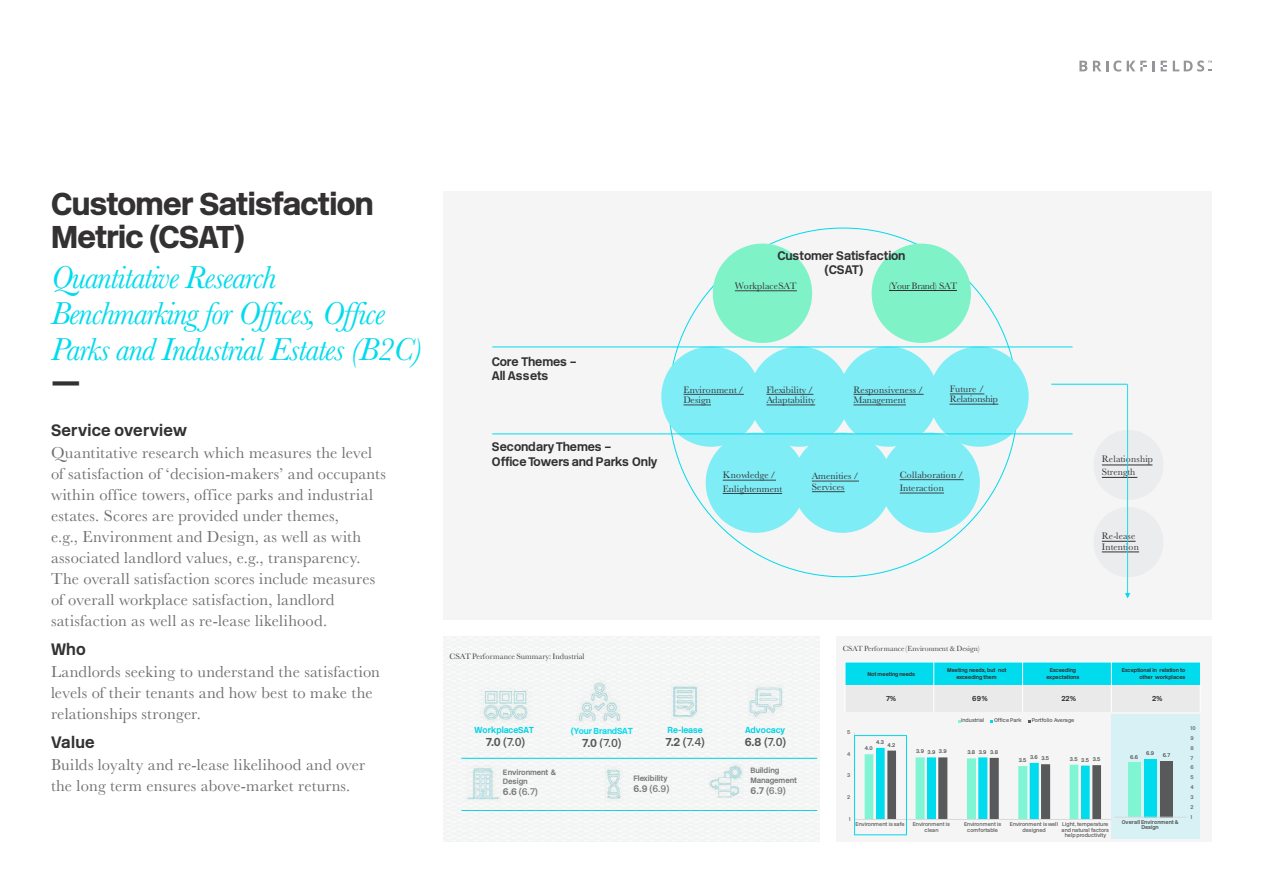
<style>
.page{position:relative;width:1263px;height:893px;background:#fff}
.page>*{position:absolute;margin:0;border:0;box-sizing:border-box;transform-origin:0 0}
.t1{font:italic 33px/36px "Baskerville";letter-spacing:-.03em;color:#00dbed}
.t2{font:900 31.5px/33px "New Rail Alphabet";letter-spacing:-.02em;color:#333132}
.t3{font:16.5px/21px "Baskerville";letter-spacing:.01em;color:#706f6f}
.t4{font:700 16.5px "New Rail Alphabet";letter-spacing:.015em;color:#333132}
.t5{font:700 12.45px/14.2px "New Rail Alphabet";letter-spacing:-.01em;color:#333033}
.t6{font:500 11.55px "New Rail Alphabet";color:#595959}
.t7{font:9.75px/10.6px "Baskerville";letter-spacing:.015em;color:#333033}
.t8{font:500 9.75px "New Rail Alphabet";color:#7f7f7f}
.t9{font:9.75px/10.2px "Baskerville";letter-spacing:-.015em;color:#333033}
.t10{font:9.75px "Baskerville";letter-spacing:-.04em;color:#333033}
.t11{font:700 8.7px "New Rail Alphabet";letter-spacing:-.02em;color:#00dbed}
.t12{font:8.25px "Baskerville";color:#414042}
.t13{font:700 7.8px/9.8px "New Rail Alphabet";letter-spacing:-.005em;color:#7f7f7f}
.t14{font:7.8px "Baskerville";color:#414042}
.t15{font:700 7.2px "New Rail Alphabet";color:#333033}
.t16{font:500 5.4px/5.4px "New Rail Alphabet";color:#595959;text-align:center}
.t17{font:700 5.4px/6.3px "New Rail Alphabet";letter-spacing:-.005em;color:#333033;text-align:center}
.t18{font:500 5.4px "New Rail Alphabet";color:#404040}
.t19{font:700 5.4px/5.4px "New Rail Alphabet";letter-spacing:.005em;color:#595959;text-align:center}
.s1{font-weight:700}
</style>
<div class="page">
<svg style="left:444px;top:636px;width:375px;height:206px"></svg>
<div style="left:836px;top:636px;width:376px;height:206px;background:#f5f5f5"></div>
<div style="left:1111px;top:714px;width:89px;height:125px;background:#d7f1f4"></div>
<div style="left:845px;top:662px;width:89px;height:24px;background:#00dbed"></div>
<div style="left:934px;top:662px;width:88px;height:24px;background:#00dbed"></div>
<div style="left:1022px;top:662px;width:89px;height:24px;background:#00dbed"></div>
<div style="left:1111px;top:662px;width:89px;height:24px;background:#00dbed"></div>
<div style="left:845px;top:686px;width:89px;height:26px;background:#ebeaeb"></div>
<div style="left:934px;top:686px;width:88px;height:26px;background:#ebeaeb"></div>
<div style="left:1022px;top:686px;width:89px;height:26px;background:#ebeaeb"></div>
<div style="left:1111px;top:686px;width:89px;height:26px;background:#ebeaeb"></div>
<hr style="left:933px;top:662px;width:1px;height:50px;background:#fff">
<hr style="left:1022px;top:662px;width:1px;height:50px;background:#fff">
<hr style="left:1111px;top:662px;width:1px;height:50px;background:#fff">
<hr style="left:845px;top:662px;width:1px;height:50px;background:#fff">
<hr style="left:845px;top:662px;width:355px;height:1px;background:#fff">
<svg style="left:865px;top:748px;width:236px;height:71px"></svg>
<hr style="left:854px;top:733px;width:1px;height:86px;background:#d9d9d9">
<hr style="left:854px;top:819px;width:257px;height:1px;background:#d9d9d9">
<div style="left:1128px;top:762px;width:12px;height:55px;background:#7ff5d4"></div>
<div style="left:1144px;top:759px;width:12px;height:58px;background:#00dbed"></div>
<div style="left:1160px;top:761px;width:13px;height:56px;background:#58595b"></div>
<hr style="left:1114px;top:817px;width:73px;height:1px;background:#d9d9d9">
<div style="left:854px;top:735px;width:53px;height:100px;border:1px solid #00dbed"></div>
<div style="left:444px;top:191px;width:768px;height:428px;background:#f5f5f5"></div>
<svg style="left:727px;top:228px;width:233px;height:350px"></svg>
<hr style="left:492px;top:346px;width:580px;height:1px;background:#00dbed">
<hr style="left:492px;top:433px;width:580px;height:1px;background:#00dbed">
<hr style="left:1051px;top:384px;width:76px;height:1px;background:#00dbed">
<svg style="left:1093px;top:384px;width:60px;height:214px"></svg>
<svg style="left:661px;top:244px;width:368px;height:289px"></svg>
<hr style="left:889px;top:290px;width:68px;height:1px;background:#333033">
<svg style="left:1079px;top:61px;width:8px;height:10px"></svg>
<svg style="left:1152px;top:61px;width:2px;height:10px"></svg>
<svg style="left:1161px;top:61px;width:6px;height:10px"></svg>
<svg style="left:1127px;top:61px;width:19px;height:10px"></svg>
<svg style="left:1093px;top:61px;width:28px;height:11px"></svg>
<svg style="left:1173px;top:61px;width:39px;height:11px"></svg>
<h2 class="t2" style="left:51px;top:187px;width:324px">Customer Satisfaction<br>Metric (CSAT)</h2>
<h1 class="t1" style="left:51px;top:260px;width:373px">Quantitative Research<br>Benchmarking for Offices, Office<br>Parks and Industrial Estates (B2C)</h1>
<h2 class="t2" style="left:51px;top:366px;width:31px">—</h2>
<p class="t4" style="left:51px;top:419px;width:137px">Service overview</p>
<p class="t3" style="left:51px;top:442px;width:336px">Quantitative research which measures the level of satisfaction of ‘decision-makers’ and occupants within office towers, office parks and industrial estates. Scores are provided under themes,<br>e.g., Environment and Design, as well as with associated landlord values, e.g., transparency.<br>The overall satisfaction scores include measures of overall workplace satisfaction, landlord satisfaction as well as re-lease likelihood.</p>
<p class="t4" style="left:51px;top:638px;width:36px">Who</p>
<p class="t3" style="left:51px;top:661px;width:331px">Landlords seeking to understand the satisfaction levels of their tenants and how best to make the relationships stronger.</p>
<p class="t4" style="left:51px;top:731px;width:45px">Value</p>
<p class="t3" style="left:51px;top:755px;width:316px">Builds loyalty and re-lease likelihood and over the long term ensures above-market returns.</p>
<p class="t5" style="left:492px;top:354px;width:87px">Core Themes –<br>All Assets</p>
<p class="t5" style="left:492px;top:440px;width:167px">Secondary Themes –<br>Office Towers and Parks Only</p>
<p class="t5" style="left:777px;top:248px;width:129px;text-align:center">Customer Satisfaction (CSAT)</p>
<p class="t7" style="left:735px;top:281px;width:63px">WorkplaceSAT</p>
<p class="t10" style="left:889px;top:280px;width:70px">(Your Brand) SAT</p>
<p class="t7" style="left:683px;top:384px;width:62px">Environment /<br>Design</p>
<p class="t7" style="left:766px;top:384px;width:50px">Flexibility /<br>Adaptability</p>
<p class="t7" style="left:853px;top:384px;width:71px">Responsiveness /<br>Management</p>
<p class="t9" style="left:950px;top:384px;width:50px">Future /<br>Relationship</p>
<p class="t7" style="left:723px;top:469px;width:61px;line-height:13.4px">Knowledge /<br>Enlightenment</p>
<p class="t7" style="left:812px;top:471px;width:48px">Amenities /<br>Services</p>
<p class="t7" style="left:900px;top:468px;width:65px;line-height:13.4px">Collaboration /<br>Interaction</p>
<p class="t7" style="left:1102px;top:452px;width:53px;line-height:13.4px">Relationship<br>Strength</p>
<p class="t7" style="left:1102px;top:531px;width:39px">Re-lease<br>Intention</p>
<p class="t12" style="left:449px;top:651px;width:137px">CSAT Performance Summary: Industrial</p>
<p class="t11" style="left:475px;top:724px;width:61px">WorkplaceSAT</p>
<p class="t6" style="left:486px;top:735px;width:41px"><span class="s1">7.0</span> (7.0)</p>
<p class="t11" style="left:571px;top:725px;width:63px">(Your BrandSAT</p>
<p class="t6" style="left:582px;top:735px;width:41px"><span class="s1">7.0</span> (7.0)</p>
<p class="t11" style="left:667px;top:724px;width:37px">Re-lease</p>
<p class="t6" style="left:665px;top:735px;width:41px"><span class="s1">7.2</span> (7.4)</p>
<p class="t11" style="left:745px;top:724px;width:41px">Advocacy</p>
<p class="t6" style="left:745px;top:735px;width:43px"><span class="s1">6.8</span> (7.0)</p>
<p class="t14" style="left:843px;top:643px;width:138px">CSAT Performance (Environment &amp; Design)</p>
<p class="t17" style="left:867px;top:670px;width:49px">Not meeting needs</p>
<p class="t17" style="left:947px;top:667px;width:61px">Meeting needs, but not exceeding them</p>
<p class="t17" style="left:1046px;top:667px;width:34px">Exceeding expectations</p>
<p class="t17" style="left:1122px;top:667px;width:65px;text-align:right">Exceptional in relation to other workplaces</p>
<p class="t15" style="left:886px;top:693px;width:12px">7%</p>
<p class="t15" style="left:972px;top:693px;width:17px">69%</p>
<p class="t15" style="left:1061px;top:693px;width:16px">22%</p>
<p class="t15" style="left:1152px;top:693px;width:12px">2%</p>
<p class="t16" style="left:847px;top:729px;width:5px">5</p>
<p class="t16" style="left:847px;top:751px;width:5px">4</p>
<p class="t18" style="left:876px;top:738px;width:9px">4.3</p>
<p class="t18" style="left:887px;top:741px;width:9px">4.2</p>
<p class="t18" style="left:865px;top:745px;width:9px">4.0</p>
<p class="t16" style="left:961px;top:718px;width:25px">Industrial</p>
<p class="t16" style="left:994px;top:718px;width:29px">Office Park</p>
<p class="t16" style="left:1032px;top:718px;width:44px">Portfolio Average</p>
<p class="t18" style="left:916px;top:748px;width:9px">3.9</p>
<p class="t18" style="left:967px;top:749px;width:9px">3.8</p>
<p class="t18" style="left:939px;top:748px;width:9px">3.9</p>
<p class="t18" style="left:990px;top:748px;width:9px">3.8</p>
<p class="t18" style="left:927px;top:748px;width:9px">3.9</p>
<p class="t18" style="left:979px;top:748px;width:9px">3.9</p>
<p class="t18" style="left:1030px;top:753px;width:9px">3.6</p>
<p class="t18" style="left:1041px;top:755px;width:9px">3.5</p>
<p class="t18" style="left:1093px;top:756px;width:9px">3.5</p>
<p class="t18" style="left:1019px;top:757px;width:9px">3.5</p>
<p class="t18" style="left:1070px;top:755px;width:9px">3.5</p>
<p class="t18" style="left:1081px;top:756px;width:9px">3.5</p>
<p class="t18" style="left:1130px;top:753px;width:9px">6.6</p>
<p class="t18" style="left:1146px;top:750px;width:9px">6.9</p>
<p class="t18" style="left:1163px;top:751px;width:9px">6.7</p>
<p class="t16" style="left:1190px;top:725px;width:7px">10</p>
<p class="t16" style="left:1190px;top:735px;width:5px">9</p>
<p class="t16" style="left:1190px;top:745px;width:5px">8</p>
<p class="t16" style="left:1190px;top:755px;width:4px">7</p>
<p class="t13" style="left:503px;top:767px;width:55px">Environment &amp;<br>Design</p>
<p class="t8" style="left:503px;top:785px;width:36px"><span class="s1">6.6</span> (6.7)</p>
<p class="t13" style="left:633px;top:773px;width:36px">Flexibility</p>
<p class="t8" style="left:633px;top:782px;width:37px"><span class="s1">6.9</span> (6.9)</p>
<p class="t13" style="left:750px;top:766px;width:48px">Building<br>Management</p>
<p class="t8" style="left:750px;top:784px;width:37px"><span class="s1">6.7</span> (6.9)</p>
<p class="t16" style="left:1190px;top:765px;width:5px">6</p>
<p class="t16" style="left:847px;top:773px;width:5px">3</p>
<p class="t16" style="left:1190px;top:774px;width:5px">5</p>
<p class="t16" style="left:1190px;top:784px;width:5px">4</p>
<p class="t16" style="left:847px;top:794px;width:5px">2</p>
<p class="t16" style="left:1190px;top:794px;width:5px">3</p>
<p class="t16" style="left:1190px;top:804px;width:5px">2</p>
<p class="t16" style="left:849px;top:816px;width:3px">1</p>
<p class="t16" style="left:855px;top:822px;width:51px">Environment is safe</p>
<p class="t16" style="left:913px;top:822px;width:39px">Environment is clean</p>
<p class="t16" style="left:964px;top:822px;width:39px">Environment is comfortable</p>
<p class="t16" style="left:1010px;top:822px;width:50px">Environment is well designed</p>
<p class="t16" style="left:1061px;top:822px;width:49px">Light, temperature and natural factors help productivity</p>
<p class="t19" style="left:1122px;top:819px;width:58px">Overall Environment &amp;<br>Design</p>
<p class="t16" style="left:1190px;top:814px;width:3px">1</p>
</div>
